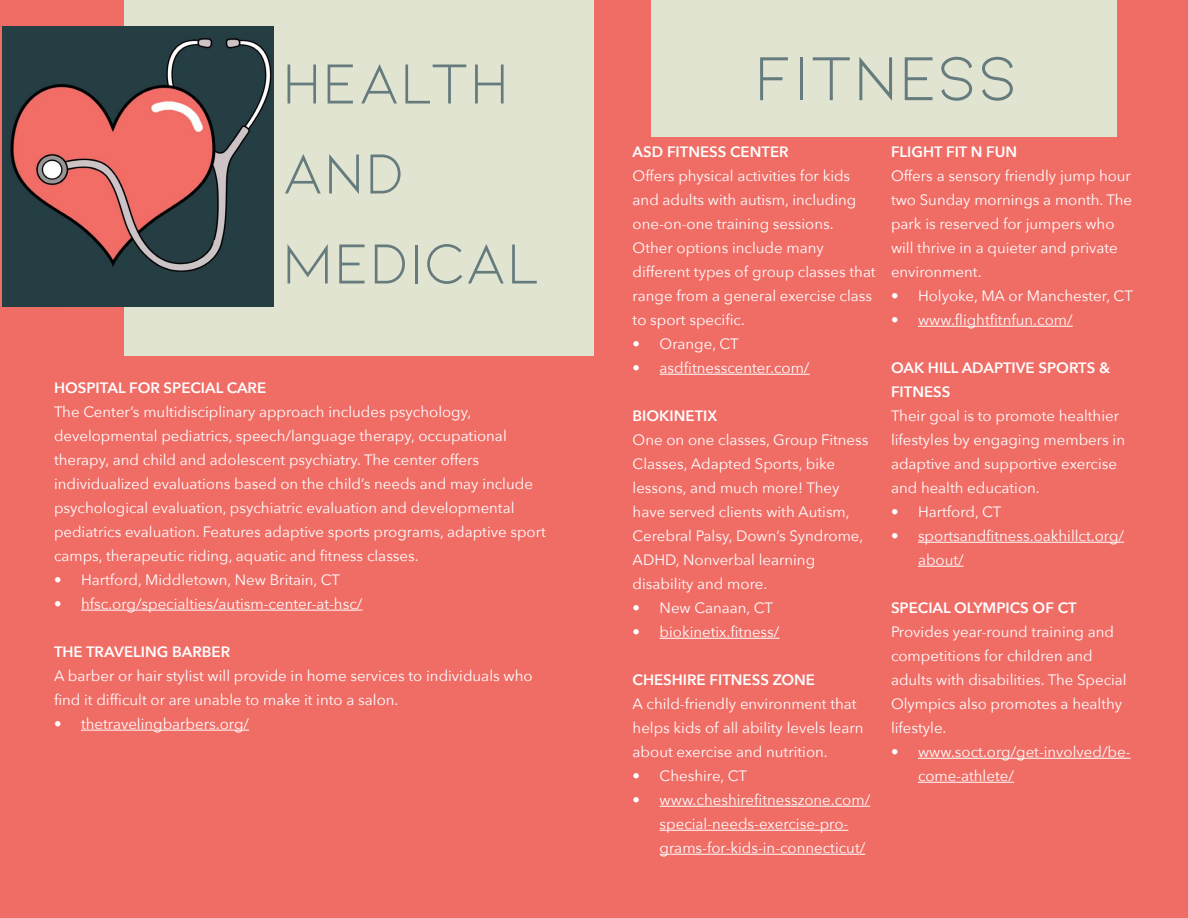
<style>
.page{position:relative;width:1188px;height:918px;background:#f06d66}
.page>*{position:absolute;margin:0;border:0;box-sizing:border-box;transform-origin:0 0}
.t1{font:66px "Kiona";letter-spacing:-.005em;color:#657b7d}
.t2{font:60px/90px "Kiona";color:#657b7d}
.t3{font:15px/24px "Avenir Next";color:#fff}
.t4{font:600 15px/24px "Avenir Next";color:#fff}
</style>
<div class="page">
<hr style="left:660px;top:374px;width:150px;height:1px;background:#fff">
<hr style="left:660px;top:638px;width:120px;height:1px;background:#fff">
<hr style="left:660px;top:806px;width:210px;height:1px;background:#fff">
<hr style="left:660px;top:830px;width:188px;height:1px;background:#fff">
<hr style="left:660px;top:854px;width:205px;height:1px;background:#fff">
<hr style="left:918px;top:326px;width:155px;height:1px;background:#fff">
<hr style="left:918px;top:542px;width:206px;height:1px;background:#fff">
<hr style="left:918px;top:566px;width:46px;height:1px;background:#fff">
<hr style="left:918px;top:758px;width:213px;height:1px;background:#fff">
<hr style="left:918px;top:782px;width:96px;height:1px;background:#fff">
<div style="left:124px;top:0;width:470px;height:356px;background:#e2e4d2"></div>
<div style="left:651px;top:0;width:465px;height:136px;background:#e2e4d2"></div>
<img style="left:2px;top:26px;width:272px;height:281px">
<hr style="left:81px;top:610px;width:281px;height:1px;background:#fff">
<hr style="left:81px;top:730px;width:168px;height:1px;background:#fff">
<h2 class="t2" style="left:282px;top:38px;width:229px">HEALTH</h2>
<h1 class="t1" style="left:754px;top:41px;width:265px">FITNESS</h1>
<h2 class="t2" style="left:282px;top:128px;width:261px">AND<br>MEDICAL</h2>
<p class="t4" style="left:54px;top:375px;width:214px">HOSPITAL FOR SPECIAL CARE</p>
<p class="t3" style="left:54px;top:399px;width:493px">The Center’s multidisciplinary approach includes psychology, developmental pediatrics, speech/language therapy, occupational therapy, and child and adolescent psychiatry. The center offers individualized evaluations based on the child’s needs and may include psychological evaluation, psychiatric evaluation and developmental pediatrics evaluation. Features adaptive sports programs, adaptive sport camps, therapeutic riding, aquatic and fitness classes.</p>
<p class="t3" style="left:54px;top:567px;width:288px">• Hartford, Middletown, New Britain, CT</p>
<p class="t3" style="left:54px;top:591px;width:310px">• hfsc.org/specialties/autism-center-at-hsc/</p>
<p class="t4" style="left:54px;top:639px;width:178px">THE TRAVELING BARBER</p>
<p class="t3" style="left:54px;top:663px;width:480px">A barber or hair stylist will provide in home services to individuals who find it difficult or are unable to make it into a salon.</p>
<p class="t3" style="left:54px;top:711px;width:197px">• thetravelingbarbers.org/</p>
<p class="t4" style="left:633px;top:140px;width:157px">ASD FITNESS CENTER</p>
<p class="t3" style="left:633px;top:163px;width:245px">Offers physical activities for kids and adults with autism, including one-on-one training sessions.<br>Other options include many different types of group classes that range from a general exercise class to sport specific.</p>
<p class="t3" style="left:633px;top:331px;width:108px">• Orange, CT</p>
<p class="t3" style="left:633px;top:355px;width:178px">• asdfitnesscenter.com/</p>
<p class="t4" style="left:633px;top:404px;width:86px">BIOKINETIX</p>
<p class="t3" style="left:633px;top:427px;width:237px">One on one classes, Group Fitness<br>Classes, Adapted Sports, bike lessons, and much more! They have served clients with Autism,<br>Cerebral Palsy, Down’s Syndrome,<br>ADHD, Nonverbal learning disability and more.</p>
<p class="t3" style="left:633px;top:595px;width:142px">• New Canaan, CT</p>
<p class="t3" style="left:633px;top:619px;width:148px">• biokinetix.fitness/</p>
<p class="t4" style="left:633px;top:668px;width:184px">CHESHIRE FITNESS ZONE</p>
<p class="t3" style="left:633px;top:691px;width:232px">A child-friendly environment that helps kids of all ability levels learn about exercise and nutrition.</p>
<p class="t3" style="left:633px;top:763px;width:116px">• Cheshire, CT</p>
<p class="t3" style="left:660px;top:787px;width:212px;text-indent:-27px">• www.cheshirefitnesszone.com/ special-needs-exercise-pro&shy;grams-for-kids-in-connecticut/</p>
<p class="t4" style="left:891px;top:140px;width:128px">FLIGHT FIT N FUN</p>
<p class="t3" style="left:891px;top:163px;width:243px">Offers a sensory friendly jump hour two Sunday mornings a month. The park is reserved for jumpers who will thrive in a quieter and private environment.</p>
<p class="t3" style="left:891px;top:283px;width:243px">• Holyoke, MA or Manchester, CT</p>
<p class="t3" style="left:891px;top:307px;width:183px">• www.flightfitnfun.com/</p>
<p class="t4" style="left:891px;top:356px;width:221px">OAK HILL ADAPTIVE SPORTS &amp;<br>FITNESS</p>
<p class="t3" style="left:891px;top:403px;width:236px">Their goal is to promote healthier lifestyles by engaging members in adaptive and supportive exercise and health education.</p>
<p class="t3" style="left:891px;top:499px;width:112px">• Hartford, CT</p>
<p class="t3" style="left:918px;top:523px;width:208px;text-indent:-27px">• sportsandfitness.oakhillct.org/ about/</p>
<p class="t4" style="left:891px;top:596px;width:187px">SPECIAL OLYMPICS OF CT</p>
<p class="t3" style="left:891px;top:619px;width:237px">Provides year-round training and competitions for children and adults with disabilities. The Special<br>Olympics also promotes a healthy lifestyle.</p>
<p class="t3" style="left:918px;top:739px;width:214px;text-indent:-27px">• www.soct.org/get-involved/be&shy;come-athlete/</p>
</div>
